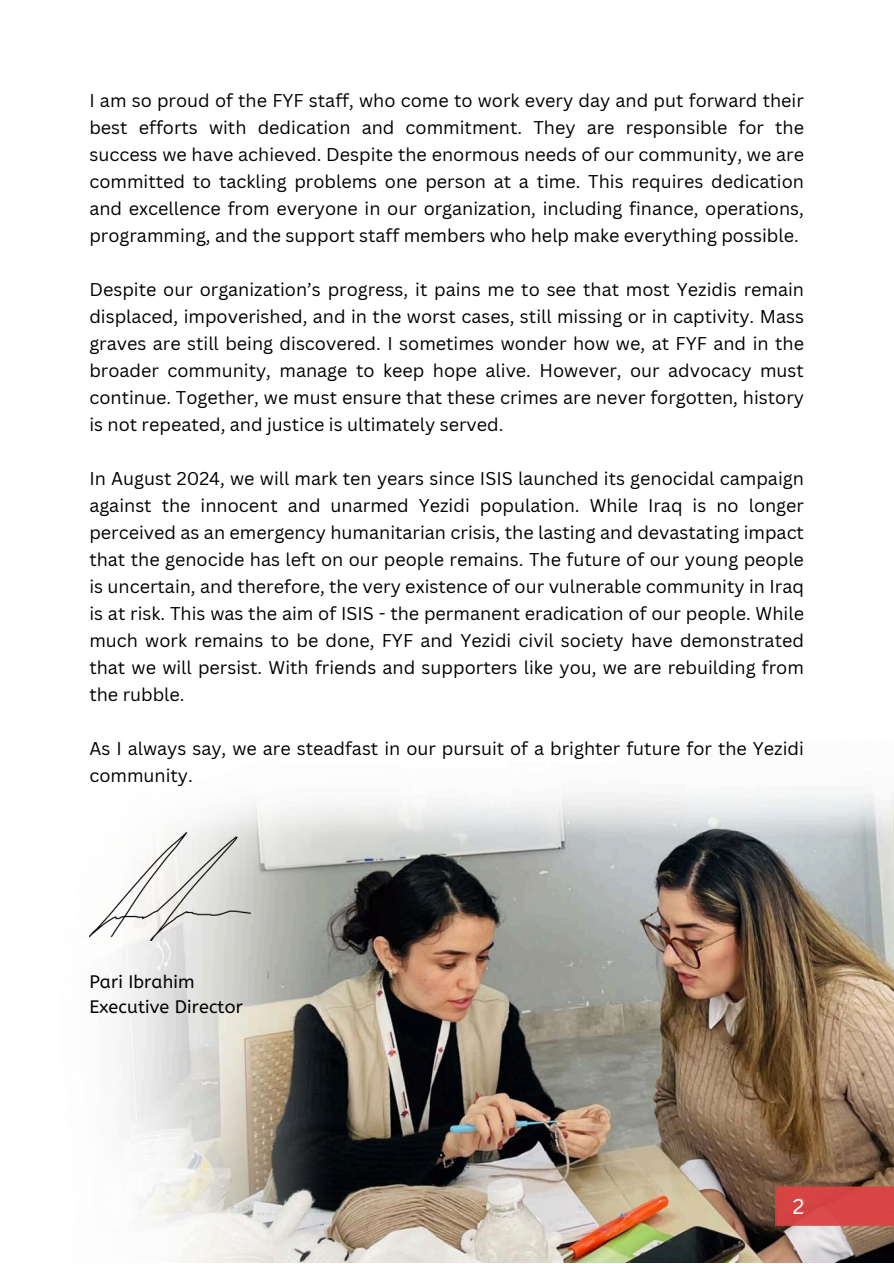
<style>
.page{position:relative;width:894px;height:1264px;background:#fff}
.page>*{position:absolute;margin:0;border:0;box-sizing:border-box;transform-origin:0 0}
.t1{font:20.55px "Canva Sans";color:#fff}
.t2{font:18px/27px "Canva Sans";color:#000;text-align:justify}
.t3{font:18px/24.8px "A Bee Zee";letter-spacing:.005em;color:#020202}
</style>
<div class="page">
<img style="left:119px;top:792px;width:774px;height:470px">
<img style="left:89px;top:832px;width:161px;height:108px">
<div style="left:775px;top:1186px;width:118px;height:39px;background:#dc4444"></div>
<h1 class="t2" style="left:89px;top:86px;width:716px">I am so proud of the FYF staff, who come to work every day and put forward their best efforts with dedication and commitment. They are responsible for the success we have achieved. Despite the enormous needs of our community, we are committed to tackling problems one person at a time. This requires dedication and excellence from everyone in our organization, including finance, operations, programming, and the support staff members who help make everything possible.</h1>
<h1 class="t2" style="left:89px;top:275px;width:716px">Despite our organization’s progress, it pains me to see that most Yezidis remain displaced, impoverished, and in the worst cases, still missing or in captivity. Mass graves are still being discovered. I sometimes wonder how we, at FYF and in the broader community, manage to keep hope alive. However, our advocacy must continue. Together, we must ensure that these crimes are never forgotten, history is not repeated, and justice is ultimately served.</h1>
<p class="t2" style="left:89px;top:464px;width:716px">In August 2024, we will mark ten years since ISIS launched its genocidal campaign against the innocent and unarmed Yezidi population. While Iraq is no longer perceived as an emergency humanitarian crisis, the lasting and devastating impact that the genocide has left on our people remains. The future of our young people is uncertain, and therefore, the very existence of our vulnerable community in Iraq is at risk. This was the aim of ISIS - the permanent eradication of our people. While much work remains to be done, FYF and Yezidi civil society have demonstrated that we will persist. With friends and supporters like you, we are rebuilding from the rubble.</p>
<p class="t2" style="left:89px;top:734px;width:715px">As I always say, we are steadfast in our pursuit of a brighter future for the Yezidi community.</p>
<h1 class="t3" style="left:89px;top:969px;width:155px">Pari Ibrahim<br>Executive Director</h1>
<p class="t1" style="left:792px;top:1191px;width:13px">2</p>
</div>
